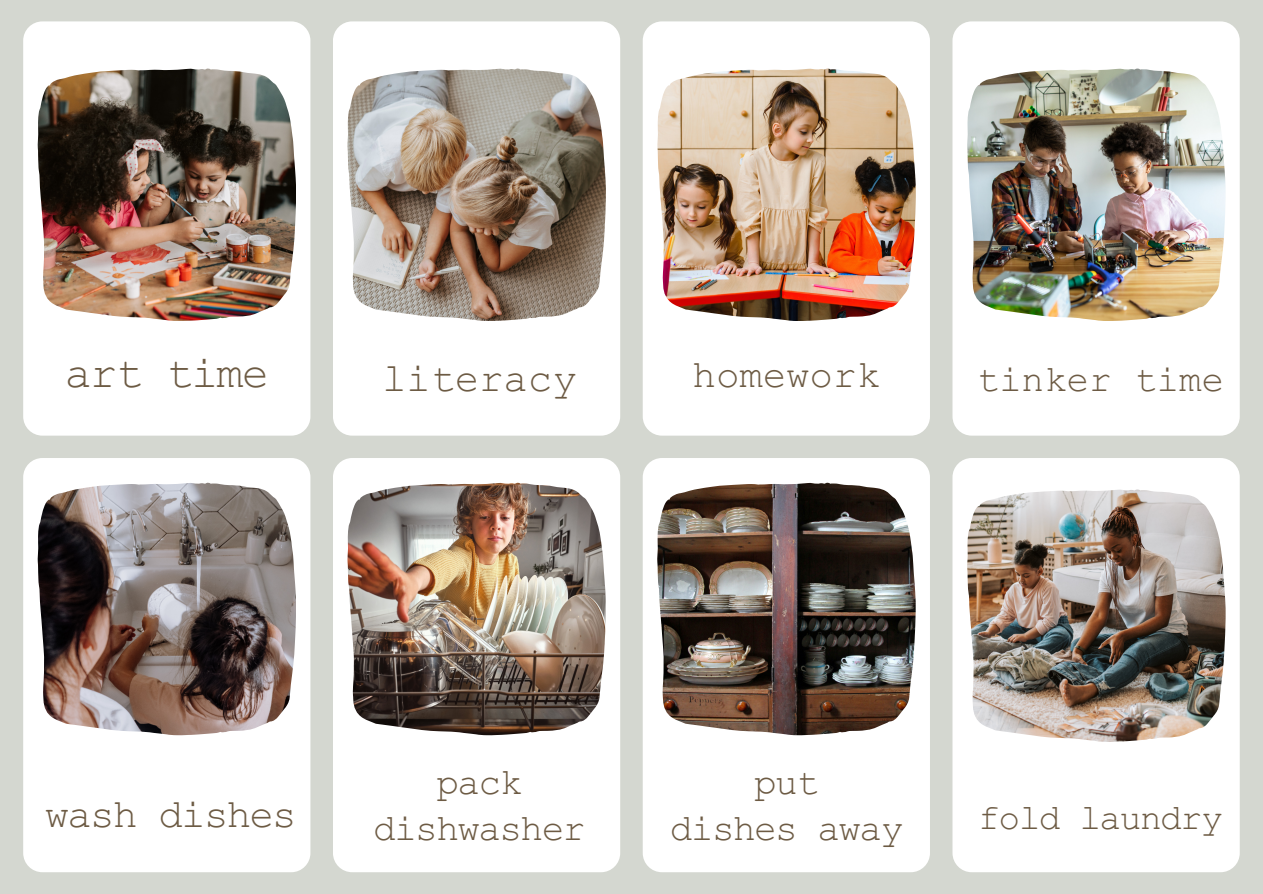
<style>
.page{position:relative;width:1263px;height:894px;background:#fff}
.page>*{position:absolute;margin:0;border:0;box-sizing:border-box;transform-origin:0 0}
.t1{font:45px "Courier PS Pro";letter-spacing:-.04em;color:#6d5b44}
.t2{font:40.5px "Courier PS Pro";letter-spacing:-.04em;color:#6d5b44}
.t3{font:40.5px "Courier PS Pro";color:#6d5b44}
.t4{font:39px "Courier PS Pro";color:#6d5b44}
.t5{font:37.5px "Courier PS Pro";letter-spacing:-.04em;color:#6d5b44}
.t6{font:37.5px "Courier PS Pro";color:#6d5b44}
.t7{font:36px "Courier PS Pro";letter-spacing:-.04em;color:#6d5b44}
</style>
<div class="page">
<div style="left:0;top:0;width:1263px;height:893px;background:#d4d7d0"></div>
<div style="left:643px;top:21px;width:287px;height:414px;background:#fff"></div>
<div style="left:643px;top:458px;width:287px;height:414px;background:#fff"></div>
<div style="left:23px;top:21px;width:287px;height:414px;background:#fff"></div>
<div style="left:23px;top:458px;width:287px;height:414px;background:#fff"></div>
<div style="left:333px;top:21px;width:287px;height:414px;background:#fff"></div>
<div style="left:333px;top:458px;width:287px;height:414px;background:#fff"></div>
<div style="left:952px;top:21px;width:288px;height:414px;background:#fff"></div>
<div style="left:952px;top:458px;width:288px;height:414px;background:#fff"></div>
<img style="left:38px;top:68px;width:258px;height:253px">
<img style="left:347px;top:68px;width:259px;height:253px">
<img style="left:657px;top:68px;width:259px;height:253px">
<img style="left:967px;top:68px;width:258px;height:253px">
<img style="left:38px;top:482px;width:258px;height:252px">
<img style="left:347px;top:482px;width:259px;height:252px">
<img style="left:657px;top:482px;width:258px;height:252px">
<img style="left:967px;top:489px;width:258px;height:252px">
<p class="t1" style="left:65px;top:358px;width:205px">art time</p>
<p class="t3" style="left:382px;top:364px;width:196px">literacy</p>
<p class="t4" style="left:693px;top:361px;width:189px">homework</p>
<p class="t6" style="left:976px;top:367px;width:249px">tinker time</p>
<p class="t2" style="left:45px;top:800px;width:253px">wash dishes</p>
<p class="t5" style="left:436px;top:769px;width:87px">pack</p>
<p class="t5" style="left:373px;top:816px;width:214px">dishwasher</p>
<p class="t5" style="left:754px;top:769px;width:66px">put</p>
<p class="t5" style="left:670px;top:816px;width:235px">dishes away</p>
<p class="t7" style="left:978px;top:806px;width:246px">fold laundry</p>
</div>
